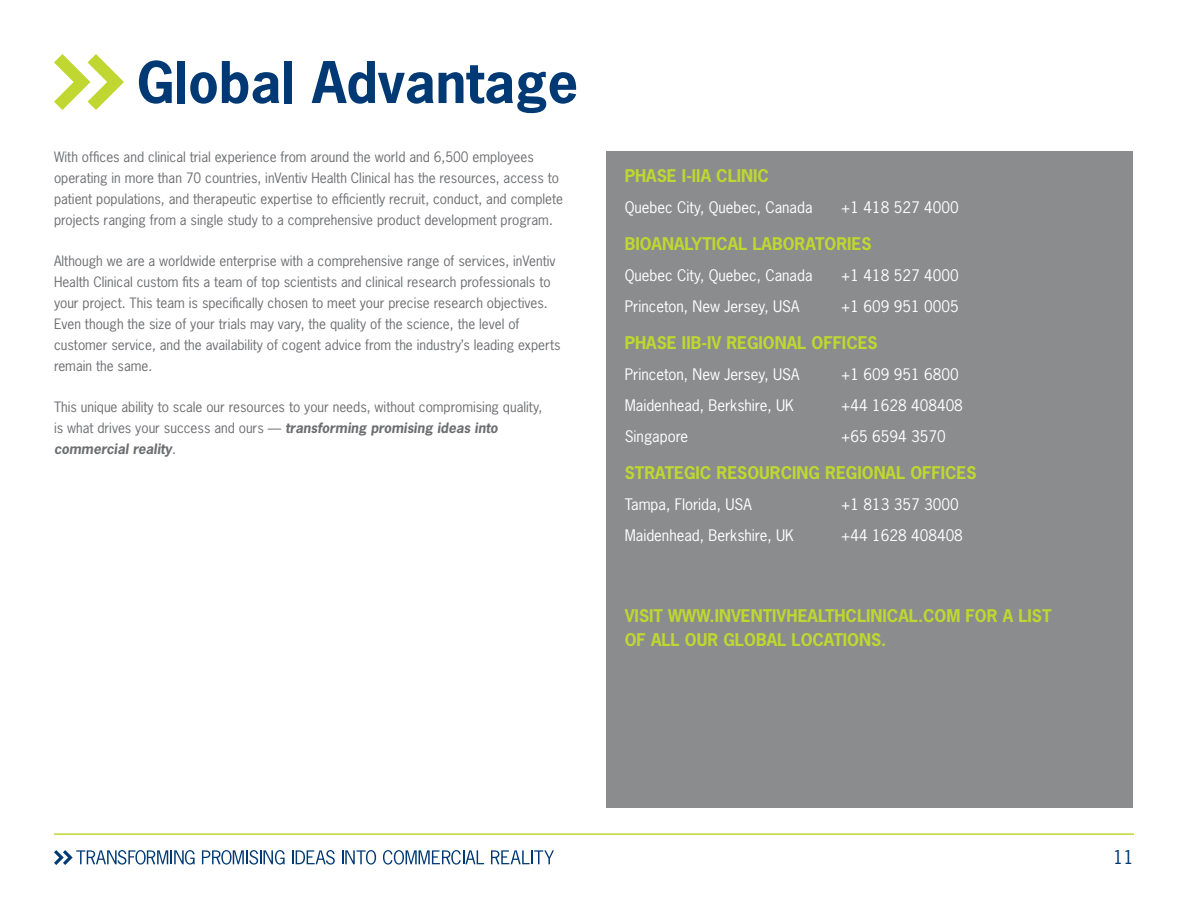
<style>
.page{position:relative;width:1188px;height:918px;background:#fff}
.page>*{position:absolute;margin:0;border:0;box-sizing:border-box;transform-origin:0 0}
.t1{font:700 54px "News Gothic Std";color:#003974}
.t2{font:18px "News Gothic Std";color:#003974}
.t3{font:700 16.5px/24px "News Gothic Std";color:#bfd730}
.t4{font:15px "News Gothic Std";color:#fff}
.t5{font:13.5px/21px "News Gothic Std";color:#6d6e71}
.s1{font-weight:700;font-style:italic}
</style>
<div class="page">
<svg style="left:54px;top:54px;width:70px;height:56px"></svg>
<hr style="left:54px;top:833px;width:1080px;height:2px;background:#bfd730">
<svg style="left:202px;top:850px;width:83px;height:15px"></svg>
<svg style="left:292px;top:850px;width:43px;height:15px"></svg>
<svg style="left:342px;top:850px;width:34px;height:15px"></svg>
<svg style="left:383px;top:850px;width:101px;height:15px"></svg>
<svg style="left:491px;top:850px;width:63px;height:14px"></svg>
<svg style="left:54px;top:850px;width:141px;height:15px"></svg>
<div style="left:607px;top:151px;width:526px;height:656px;background:#8a8c8e"></div>
<h1 class="t1" style="left:137px;top:47px;width:443px">Global Advantage</h1>
<p class="t5" style="left:54px;top:146px;width:511px">With offices and clinical trial experience from around the world and 6,500 employees operating in more than 70 countries, inVentiv Health Clinical has the resources, access to patient populations, and therapeutic expertise to efficiently recruit, conduct, and complete projects ranging from a single study to a comprehensive product development program.</p>
<p class="t5" style="left:54px;top:250px;width:508px">Although we are a worldwide enterprise with a comprehensive range of services, inVentiv Health Clinical custom fits a team of top scientists and clinical research professionals to your project. This team is specifically chosen to meet your precise research objectives.<br>Even though the size of your trials may vary, the quality of the science, the level of customer service, and the availability of cogent advice from the industry’s leading experts remain the same.</p>
<p class="t5" style="left:54px;top:397px;width:490px">This unique ability to scale our resources to your needs, without compromising quality, is what drives your success and ours — <span class="s1">transforming promising ideas into commercial reality</span>.</p>
<p class="t3" style="left:625px;top:164px;width:146px">PHASE I-IIA CLINIC</p>
<p class="t4" style="left:625px;top:197px;width:189px">Quebec City, Quebec, Canada</p>
<p class="t4" style="left:841px;top:197px;width:119px">+1 418 527 4000</p>
<p class="t3" style="left:625px;top:232px;width:248px">BIOANALYTICAL LABORATORIES</p>
<p class="t4" style="left:625px;top:266px;width:189px">Quebec City, Quebec, Canada</p>
<p class="t4" style="left:841px;top:266px;width:119px">+1 418 527 4000</p>
<p class="t4" style="left:625px;top:296px;width:176px">Princeton, New Jersey, USA</p>
<p class="t4" style="left:841px;top:296px;width:119px">+1 609 951 0005</p>
<p class="t3" style="left:625px;top:331px;width:255px">PHASE IIB-IV REGIONAL OFFICES</p>
<p class="t4" style="left:625px;top:365px;width:176px">Princeton, New Jersey, USA</p>
<p class="t4" style="left:841px;top:365px;width:119px">+1 609 951 6800</p>
<p class="t4" style="left:625px;top:395px;width:171px">Maidenhead, Berkshire, UK</p>
<p class="t4" style="left:841px;top:395px;width:124px">+44 1628 408408</p>
<p class="t4" style="left:625px;top:426px;width:65px">Singapore</p>
<p class="t4" style="left:841px;top:426px;width:106px">+65 6594 3570</p>
<p class="t3" style="left:625px;top:461px;width:353px">STRATEGIC RESOURCING REGIONAL OFFICES</p>
<p class="t4" style="left:625px;top:494px;width:129px">Tampa, Florida, USA</p>
<p class="t4" style="left:841px;top:494px;width:119px">+1 813 357 3000</p>
<p class="t4" style="left:625px;top:525px;width:171px">Maidenhead, Berkshire, UK</p>
<p class="t4" style="left:841px;top:525px;width:124px">+44 1628 408408</p>
<p class="t3" style="left:625px;top:604px;width:428px">VISIT WWW.INVENTIVHEALTHCLINICAL.COM FOR A LIST<br>OF ALL OUR GLOBAL LOCATIONS.</p>
<h2 class="t2" style="left:1113px;top:846px;width:22px">11</h2>
</div>
